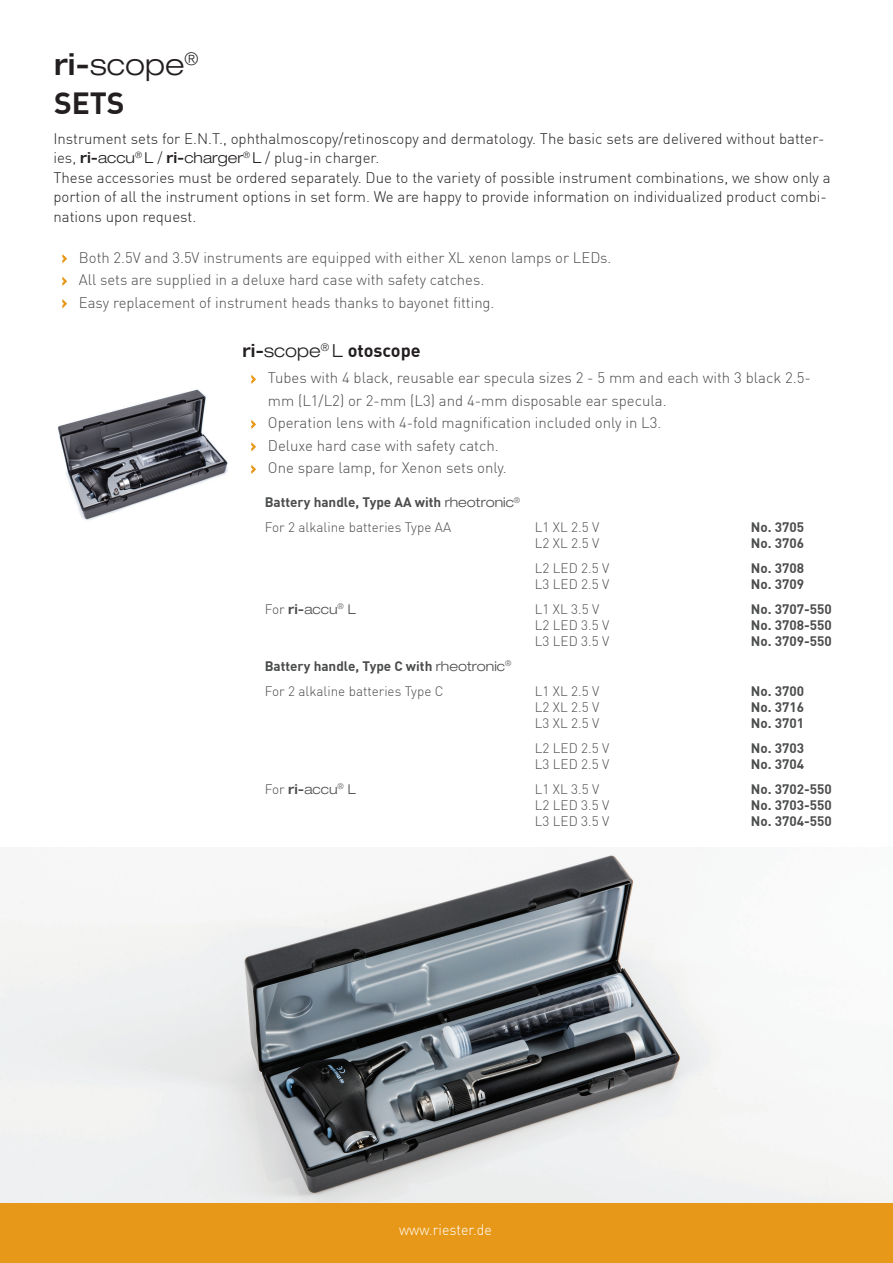
<style>
.page{position:relative;width:893px;height:1263px;background:#fff}
.page>*{position:absolute;margin:0;border:0;box-sizing:border-box;transform-origin:0 0}
.t1{font:300 expanded 30px "Helvetica Neue LT Pro";color:#231f20}
.t2{font:700 30px "DIN Pro";color:#231f20}
.t3{font:700 18px "DIN Pro";color:#231f20}
.t4{font:300 15px/22.5px "DIN Pro";color:#4b4c4d}
.t5{font:300 15px/19.5px "DIN Pro";color:#231f20}
.t6{font:300 15px "DIN Pro";color:#fff;scale:.95 1}
.t7{font:300 13.5px/24.8px "DIN Pro";color:#4b4c4d}
.t8{font:700 13.5px "DIN Pro";color:#4b4c4d}
.t9{font:300 expanded 13.5px "Helvetica Neue LT Pro";color:#4b4c4d}
.s1{font-weight:500}
.s2{font-family:"Helvetica Neue LT Pro";font-weight:500;font-stretch:expanded}
.s3{font-family:"Helvetica Neue LT Pro";font-stretch:expanded}
.s4{color:#e89818}
.s5{font-family:"Helvetica Neue LT Pro";font-weight:300;font-stretch:expanded}
.s6{font-weight:700}
.s7{font-family:"DIN Pro";font-stretch:normal}
</style>
<div class="page">
<div style="left:0;top:1202px;width:893px;height:61px;background:#e89818"></div>
<img style="left:58px;top:389px;width:170px;height:131px">
<img style="left:0;top:852px;width:893px;height:350px">
<h1 class="t1" style="left:54px;top:46px;width:146px"><span class="s1">ri-</span>scope<sup>®</sup></h1>
<h1 class="t2" style="left:54px;top:80px;width:72px">SETS</h1>
<p class="t5" style="left:53px;top:128px;width:779px">Instrument sets for E.N.T., ophthalmoscopy/retinoscopy and dermatology. The basic sets are delivered without batter&shy;ies, <span class="s2">ri-</span><span class="s3">accu</span><sup>®</sup> <span class="s3">L</span> / <span class="s2">ri-</span><span class="s3">charger</span><sup>®</sup> <span class="s3">L</span> / plug-in charger.<br>These accessories must be ordered separately. Due to the variety of possible instrument combinations, we show only a portion of all the instrument options in set form. We are happy to provide information on individualized product combi&shy;nations upon request.</p>
<p class="t4" style="left:62px;top:245px;width:551px"><span class="s4">›</span> Both 2.5V and 3.5V instruments are equipped with either XL xenon lamps or LEDs. <span class="s4">›</span> All sets are supplied in a deluxe hard case with safety catches.<br><span class="s4">›</span> Easy replacement of instrument heads thanks to bayonet fitting.</p>
<p class="t3" style="left:242px;top:336px;width:180px"><span class="s2">ri-</span><span class="s5">scope</span><sup>®</sup> <span class="s5">L</span> otoscope</p>
<p class="t4" style="left:251px;top:366px;width:561px"><span class="s4">›</span> Tubes with 4 black, reusable ear specula sizes 2 - 5 mm and each with 3 black 2.5-</p>
<p class="t4" style="left:268px;top:388px;width:400px">mm (L1/L2) or 2-mm (L3) and 4-mm disposable ear specula.</p>
<p class="t4" style="left:251px;top:411px;width:412px"><span class="s4">›</span> Operation lens with 4-fold magnification included only in L3.</p>
<p class="t4" style="left:251px;top:433px;width:249px"><span class="s4">›</span> Deluxe hard case with safety catch.</p>
<p class="t4" style="left:251px;top:456px;width:257px"><span class="s4">›</span> One spare lamp, for Xenon sets only.</p>
<p class="t7" style="left:265px;top:489px;width:257px"><span class="s6">Battery handle, Type AA with</span> <span class="s3">rheotronic</span><sup>®<br></sup>For 2 alkaline batteries Type AA</p>
<p class="t7" style="left:535px;top:514px;width:66px">L1 XL 2.5 V</p>
<p class="t8" style="left:751px;top:517px;width:55px">No. 3705</p>
<p class="t7" style="left:535px;top:530px;width:66px">L2 XL 2.5 V</p>
<p class="t8" style="left:751px;top:533px;width:55px">No. 3706</p>
<p class="t7" style="left:535px;top:555px;width:76px">L2 LED 2.5 V</p>
<p class="t8" style="left:751px;top:557px;width:55px">No. 3708</p>
<p class="t7" style="left:535px;top:571px;width:76px">L3 LED 2.5 V</p>
<p class="t8" style="left:751px;top:574px;width:55px">No. 3709</p>
<p class="t9" style="left:265px;top:601px;width:92px"><span class="s7">For</span> <span class="s1">ri-</span>accu<sup>®</sup> L</p>
<p class="t7" style="left:535px;top:596px;width:66px">L1 XL 3.5 V</p>
<p class="t8" style="left:751px;top:598px;width:82px">No. 3707-550</p>
<p class="t7" style="left:535px;top:612px;width:76px">L2 LED 3.5 V</p>
<p class="t8" style="left:751px;top:615px;width:82px">No. 3708-550</p>
<p class="t7" style="left:535px;top:628px;width:76px">L3 LED 3.5 V</p>
<p class="t8" style="left:751px;top:631px;width:82px">No. 3709-550</p>
<p class="t7" style="left:265px;top:653px;width:248px"><span class="s6">Battery handle, Type C with</span> <span class="s3">rheotronic</span><sup>®<br></sup>For 2 alkaline batteries Type C</p>
<p class="t7" style="left:535px;top:677px;width:66px">L1 XL 2.5 V</p>
<p class="t8" style="left:751px;top:680px;width:55px">No. 3700</p>
<p class="t7" style="left:535px;top:694px;width:66px">L2 XL 2.5 V</p>
<p class="t8" style="left:751px;top:696px;width:55px">No. 3716</p>
<p class="t7" style="left:535px;top:710px;width:66px">L3 XL 2.5 V</p>
<p class="t8" style="left:751px;top:713px;width:55px">No. 3701</p>
<p class="t7" style="left:535px;top:735px;width:76px">L2 LED 2.5 V</p>
<p class="t8" style="left:751px;top:737px;width:55px">No. 3703</p>
<p class="t7" style="left:535px;top:751px;width:76px">L3 LED 2.5 V</p>
<p class="t8" style="left:751px;top:753px;width:55px">No. 3704</p>
<p class="t9" style="left:265px;top:780px;width:92px"><span class="s7">For</span> <span class="s1">ri-</span>accu<sup>®</sup> L</p>
<p class="t7" style="left:535px;top:775px;width:66px">L1 XL 3.5 V</p>
<p class="t8" style="left:751px;top:778px;width:82px">No. 3702-550</p>
<p class="t7" style="left:535px;top:792px;width:76px">L2 LED 3.5 V</p>
<p class="t8" style="left:751px;top:794px;width:82px">No. 3703-550</p>
<p class="t7" style="left:535px;top:808px;width:76px">L3 LED 3.5 V</p>
<p class="t8" style="left:751px;top:811px;width:82px">No. 3704-550</p>
<p class="t6" style="left:399px;top:1218px;width:99px">www.riester.de</p>
</div>
